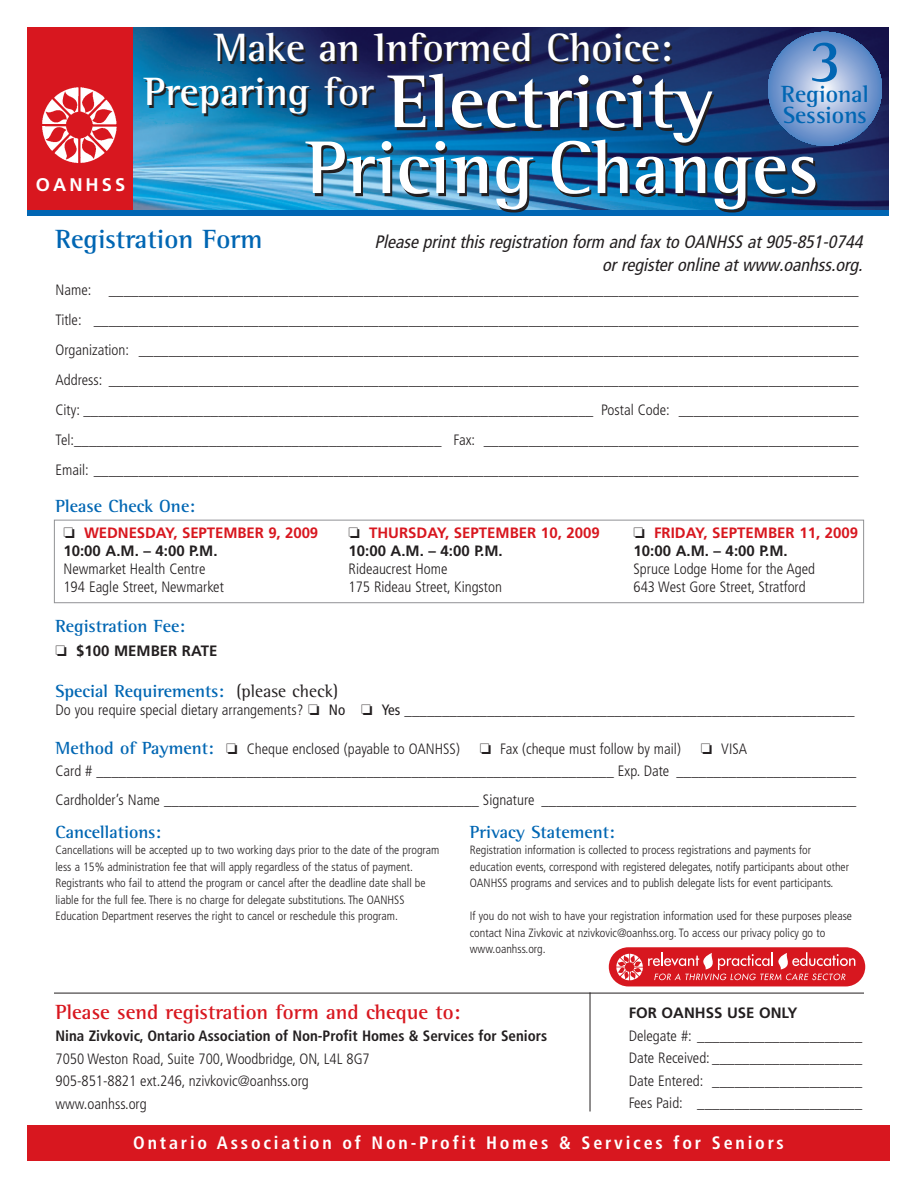
<style>
.page{position:relative;width:918px;height:1188px;background:#fff}
.page>*{position:absolute;margin:0;border:0;box-sizing:border-box;transform-origin:0 0}
.t1{font:700 76.5px "Rotis Semi Serif";color:#fff}
.t2{font:700 61.5px "Rotis Semi Serif";color:#0166b3}
.t3{font:700 40.5px/43.5px "Rotis Semi Serif";color:#fff}
.t4{font:700 27px "Rotis Semi Serif";color:#0166b3}
.t5{font:700 24px/21px "Rotis Semi Serif";color:#0166b3}
.t6{font:700 21px "Rotis Semi Serif";color:#d8171f}
.t7{font:700 18.3px "Frutiger";letter-spacing:.165em;color:#fff}
.t8{font:700 18px "Rotis Semi Serif";color:#0166b3}
.t9{font:italic condensed 18px/22.5px "Frutiger";color:#231f20;text-align:right}
.t10{font:700 condensed 18px "Frutiger";letter-spacing:.155em;color:#fff}
.t11{font:300 condensed 15px/30px "Frutiger";color:#231f20}
.t12{font:700 15px/18px "Frutiger";color:#d8171f}
.t13{font:condensed 15px "Frutiger";color:#231f20}
.t14{font:700 condensed 15px "Frutiger";color:#231f20}
.t15{font:700 15px "Frutiger";color:#231f20}
.t16{font:300 condensed 12px/16.5px "Frutiger";color:#231f20}
.s1{font-size:76.5px}
.s2{color:#231f20}
.s3{font-weight:400;color:#231f20}
.s4{font-weight:300}
.s5{font-family:"Rotis Semi Serif";font-weight:700;font-stretch:normal;font-size:18px;color:#0166b3}
</style>
<div class="page">
<div style="left:54px;top:520px;width:810px;height:83px;border:1px solid #919295"></div>
<div style="left:27px;top:210px;width:862px;height:6px;background:#0166b3"></div>
<img style="left:133px;top:27px;width:756px;height:183px">
<svg style="left:768px;top:32px;width:114px;height:114px;background:#708bbc"></svg>
<hr style="left:54px;top:993px;width:810px;height:1px;background:#231f20">
<hr style="left:590px;top:992px;width:1px;height:120px;background:#231f20">
<div style="left:609px;top:947px;width:256px;height:39px;background:#d7171f;border-radius:20px"></div>
<svg style="left:616px;top:952px;width:239px;height:28px"></svg>
<div style="left:27px;top:1125px;width:863px;height:36px;background:#d8171f"></div>
<div style="left:27px;top:27px;width:106px;height:183px;background:#d8171f"></div>
<img style="left:42px;top:87px;width:75px;height:76px">
<p class="t7" style="left:36px;top:178px;width:91px">OANHSS</p>
<h3 class="t3" style="left:144px;top:29px;width:572px;text-indent:70px">Make an Informed Choice:<br>Preparing for <span class="s1">Electricity</span></h3>
<h1 class="t1" style="left:306px;top:139px;width:514px">Pricing Changes</h1>
<h2 class="t2" style="left:808px;top:38px;width:36px">3</h2>
<h3 class="t5" style="left:781px;top:86px;width:89px">Regional<br>Sessions</h3>
<h3 class="t4" style="left:56px;top:229px;width:208px">Registration Form</h3>
<p class="t9" style="left:374px;top:232px;width:493px">Please printthisregistration form and fax to OANHSS at905-851-0744 orregisteronline atwww.oanhss.org.</p>
<p class="t11" style="left:56px;top:276px;width:805px;text-align:justify">Name: ____________________________________________________________________________________________________ Title: ______________________________________________________________________________________________________ Organization: ________________________________________________________________________________________________ Address: ____________________________________________________________________________________________________ City: ____________________________________________________________________ Postal Code: ________________________ Tel:_________________________________________________ Fax: __________________________________________________ Email: ______________________________________________________________________________________________________</p>
<p class="t8" style="left:56px;top:500px;width:141px">Please Check One:</p>
<p class="t12" style="left:63px;top:525px;width:256px"><span class="s2">❏</span> WEDNESDAY, SEPTEMBER 9, 2009<br><span class="s2">10:00 A.M. – 4:00 P.M.</span></p>
<p class="t11" style="left:63px;top:561px;width:162px;line-height:18px">Newmarket Health Centre<br>194 Eagle Street, Newmarket</p>
<p class="t12" style="left:349px;top:525px;width:253px"><span class="s2">❏</span> THURSDAY, SEPTEMBER 10, 2009<br><span class="s2">10:00 A.M. – 4:00 P.M.</span></p>
<p class="t11" style="left:349px;top:561px;width:155px;line-height:18px">Rideaucrest Home<br>175 Rideau Street, Kingston</p>
<p class="t12" style="left:634px;top:525px;width:226px"><span class="s2">❏</span> FRIDAY, SEPTEMBER 11, 2009<br><span class="s2">10:00 A.M. – 4:00 P.M.</span></p>
<p class="t11" style="left:634px;top:561px;width:183px;line-height:18px">Spruce Lodge Home for the Aged<br>643 West Gore Street, Stratford</p>
<p class="t8" style="left:56px;top:620px;width:131px">Registration Fee:</p>
<p class="t15" style="left:56px;top:645px;width:163px">❏ $100 MEMBER RATE</p>
<p class="t8" style="left:56px;top:684px;width:284px">Special Requirements: <span class="s3">(please check)</span></p>
<p class="t13" style="left:56px;top:703px;width:801px"><span class="s4">Do you require special dietary arrangements?</span> ❏ No ❏ Yes ____________________________________________________________</p>
<p class="t11" style="left:56px;top:735px;width:406px"><span class="s5">Method of Payment:</span> ❏ Cheque enclosed (payable to OANHSS)</p>
<p class="t11" style="left:480px;top:735px;width:203px">❏ Fax (cheque must follow by mail)</p>
<p class="t11" style="left:56px;top:738px;width:802px;line-height:22.5px;text-indent:645px">❏ VISA<br>Card # _____________________________________________________________________ Exp. Date ________________________</p>
<p class="t11" style="left:56px;top:786px;width:802px">Cardholder’s Name __________________________________________ Signature __________________________________________</p>
<p class="t8" style="left:56px;top:825px;width:107px">Cancellations:</p>
<p class="t16" style="left:56px;top:843px;width:385px">Cancellations will be accepted up to two working days prior to the date of the program less a 15% administration fee that will apply regardless of the status of payment.<br>Registrants who fail to attend the program or cancel after the deadline date shall be liable for the full fee. There is no charge for delegate substitutions. The OANHSS Education Department reserves the right to cancel or reschedule this program.</p>
<p class="t8" style="left:470px;top:825px;width:146px">Privacy Statement:</p>
<p class="t16" style="left:470px;top:843px;width:381px">Registration information is collected to process registrations and payments for education events, correspond with registered delegates, notify participants about other<br>OANHSS programs and services and to publish delegate lists for event participants.</p>
<p class="t16" style="left:470px;top:909px;width:384px">If you do not wish to have your registration information used for these purposes please contact Nina Zivkovic at nzivkovic@oanhss.org. To access our privacy policy go to www.oanhss.org.</p>
<h3 class="t6" style="left:56px;top:1004px;width:406px">Please send registration form and cheque to:</h3>
<p class="t14" style="left:56px;top:1030px;width:493px">Nina Zivkovic, Ontario Association of Non-Profit Homes &amp; Services for Seniors</p>
<p class="t11" style="left:56px;top:1048px;width:316px;line-height:22.5px">7050 Weston Road, Suite 700, Woodbridge, ON, L4L 8G7<br>905-851-8821 ext.246, nzivkovic@oanhss.org www.oanhss.org</p>
<p class="t15" style="left:629px;top:1007px;width:170px">FOR OANHSS USE ONLY</p>
<p class="t11" style="left:629px;top:1026px;width:235px;line-height:22.5px;text-align:justify">Delegate #: ______________________ Date Received: ____________________ Date Entered: ____________________ Fees Paid: ______________________</p>
<p class="t10" style="left:133px;top:1135px;width:652px">Ontario Association of Non-Profit Homes &amp; Services for Seniors</p>
</div>
